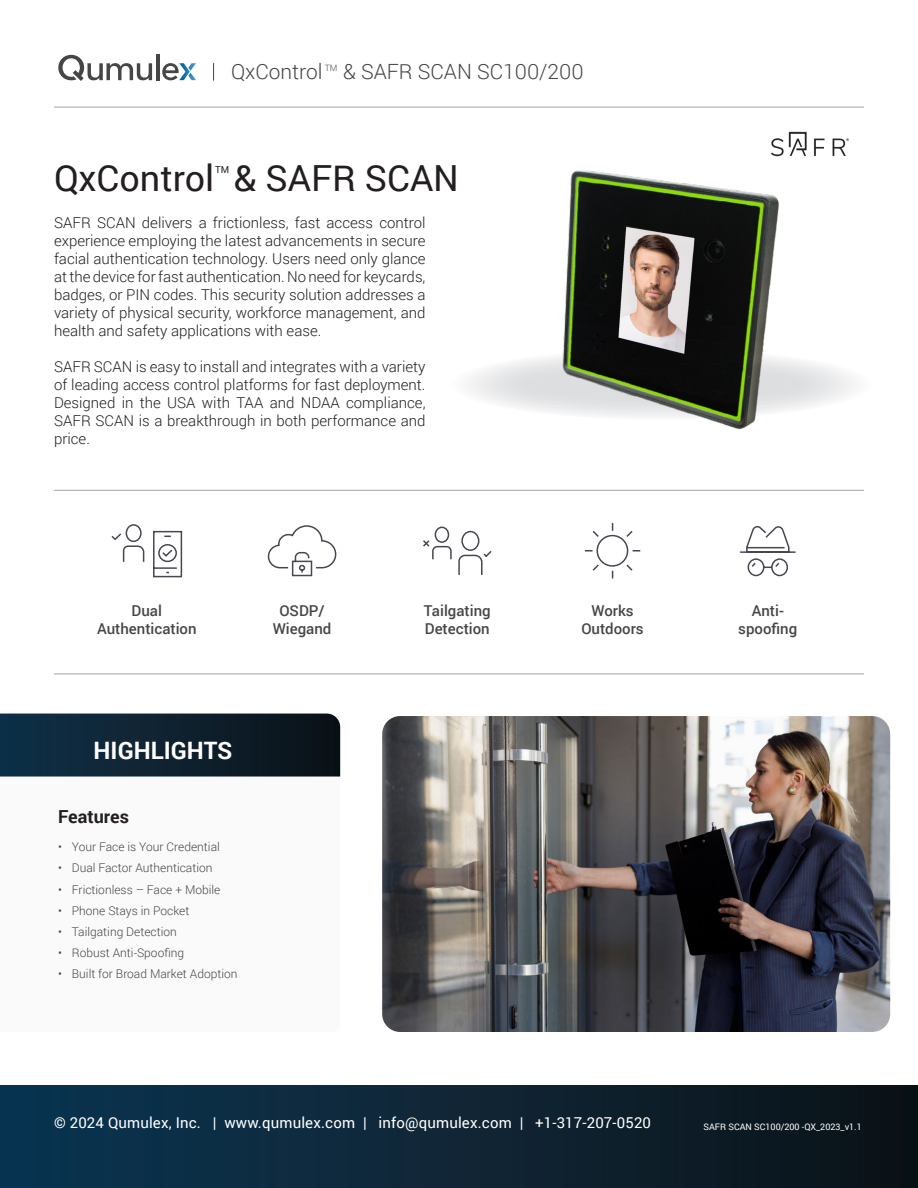
<style>
.page{position:relative;width:918px;height:1188px;background:#fff}
.page>*{position:absolute;margin:0;border:0;box-sizing:border-box;transform-origin:0 0}
.t1{font:36px "Roboto";color:#231f20}
.Heading{font:700 24px "Roboto";color:#fff}
.Body_Matrix{font:300 21px "Roboto";color:#454646}
.Heading-2{font:700 18px "Roboto";color:#231f20}
.Description{font:300 15px/18px "Roboto";color:#231f20;text-align:justify}
.Body{font:500 15px "Roboto";color:#454646}
.Page_Details{font:15px "Roboto";letter-spacing:.01em;color:#fff}
.t2{font:300 12px "Roboto";color:#454646}
.t3{font:9.6px "Roboto";color:#231f20}
.Page_Details-2{font:9px "Roboto";color:#fff}
.Body_Matrix-2{font:300 8.7px "Roboto";color:#454646}
</style>
<div class="page">
<svg style="left:451px;top:349px;width:421px;height:71px;fill:#ecedee"></svg>
<div style="left:0;top:1086px;width:918px;height:102px;background:linear-gradient(to right,#0c3652,#0d1317)"></div>
<img style="left:561px;top:170px;width:218px;height:260px">
<svg style="left:58px;top:55px;width:94px;height:26px"></svg>
<hr style="left:156px;top:54px;width:3px;height:26px;background:#464646">
<svg style="left:162px;top:63px;width:34px;height:17px"></svg>
<svg style="left:213px;top:63px;width:1px;height:18px"></svg>
<hr style="left:54px;top:107px;width:810px;height:1px;background:#454646">
<hr style="left:54px;top:490px;width:810px;height:1px;background:#454646">
<hr style="left:54px;top:674px;width:810px;height:1px;background:#454646">
<div style="left:596px;top:535px;width:32px;height:32px;border:2px solid #474752;border-radius:50%"></div>
<svg style="left:633px;top:550px;width:7px;height:2px"></svg>
<svg style="left:585px;top:550px;width:8px;height:2px"></svg>
<svg style="left:626px;top:531px;width:7px;height:6px"></svg>
<svg style="left:592px;top:564px;width:7px;height:7px"></svg>
<svg style="left:626px;top:564px;width:7px;height:7px"></svg>
<svg style="left:592px;top:531px;width:7px;height:6px"></svg>
<div style="left:461px;top:531px;width:18px;height:20px;border:2px solid #474752;border-radius:50%"></div>
<div style="left:435px;top:527px;width:14px;height:16px;border:2px solid #474752;border-radius:50%"></div>
<svg style="left:423px;top:539px;width:29px;height:21px"></svg>
<svg style="left:458px;top:549px;width:34px;height:26px"></svg>
<div style="left:126px;top:524px;width:16px;height:18px;border:2px solid #474752;border-radius:50%"></div>
<svg style="left:153px;top:530px;width:30px;height:48px"></svg>
<svg style="left:111px;top:532px;width:34px;height:30px"></svg>
<svg style="left:267px;top:525px;width:70px;height:52px"></svg>
<svg style="left:740px;top:525px;width:56px;height:52px"></svg>
<svg style="left:0;top:714px;width:340px;height:63px;background:#0f2331"></svg>
<img style="left:382px;top:716px;width:508px;height:316px">
<img style="left:771px;top:131px;width:78px;height:26px">
<p class="Body_Matrix" style="left:231px;top:56px;width:354px">QxControl &amp; SAFR SCAN SC100/200</p>
<p class="Body_Matrix-2" style="left:325px;top:62px;width:14px">TM</p>
<p class="t1" style="left:54px;top:153px;width:406px">QxControl &amp; SAFR SCAN</p>
<p class="Description" style="left:54px;top:213px;width:373px">SAFR SCAN delivers a frictionless, fast access control experience employing the latest advancements in secure facial authentication technology. Users need only glance at the device for fast authentication. No need for keycards, badges, or PIN codes. This security solution addresses a variety of physical security, workforce management, and health and safety applications with ease.</p>
<p class="Description" style="left:54px;top:357px;width:373px">SAFR SCAN is easy to install and integrates with a variety of leading access control platforms for fast deployment.<br>Designed in the USA with TAA and NDAA compliance, SAFR SCAN is a breakthrough in both performance and price.</p>
<p class="t3" style="left:215px;top:163px;width:16px">TM</p>
<p class="Body" style="left:132px;top:600px;width:32px">Dual</p>
<p class="Body" style="left:97px;top:618px;width:101px">Authentication</p>
<p class="Body" style="left:279px;top:600px;width:47px">OSDP/</p>
<p class="Body" style="left:273px;top:618px;width:60px">Wiegand</p>
<p class="Heading" style="left:94px;top:733px;width:140px">HIGHLIGHTS</p>
<p class="Heading-2" style="left:58px;top:804px;width:72px">Features</p>
<p class="t2" style="left:58px;top:839px;width:163px">• Your Face is Your Credential</p>
<p class="t2" style="left:58px;top:860px;width:156px">• Dual Factor Authentication</p>
<p class="t2" style="left:58px;top:881px;width:164px">• Frictionless – Face + Mobile</p>
<p class="t2" style="left:58px;top:902px;width:133px">• Phone Stays in Pocket</p>
<p class="t2" style="left:58px;top:923px;width:120px">• Tailgating Detection</p>
<p class="t2" style="left:58px;top:945px;width:127px">• Robust Anti-Spoofing</p>
<p class="t2" style="left:58px;top:966px;width:181px">• Built for Broad Market Adoption</p>
<p class="Body" style="left:424px;top:600px;width:68px">Tailgating</p>
<p class="Body" style="left:425px;top:618px;width:66px">Detection</p>
<p class="Body" style="left:591px;top:600px;width:44px">Works</p>
<p class="Body" style="left:581px;top:618px;width:64px">Outdoors</p>
<p class="Body" style="left:752px;top:600px;width:34px">Anti-</p>
<p class="Body" style="left:738px;top:618px;width:60px">spoofing</p>
<p class="Page_Details" style="left:54px;top:1112px;width:599px">© 2024 Qumulex, Inc. | www.qumulex.com | info@qumulex.com | +1-317-207-0520</p>
<p class="Page_Details-2" style="left:704px;top:1120px;width:160px">SAFR SCAN SC100/200 -QX_2023_v1.1</p>
</div>
